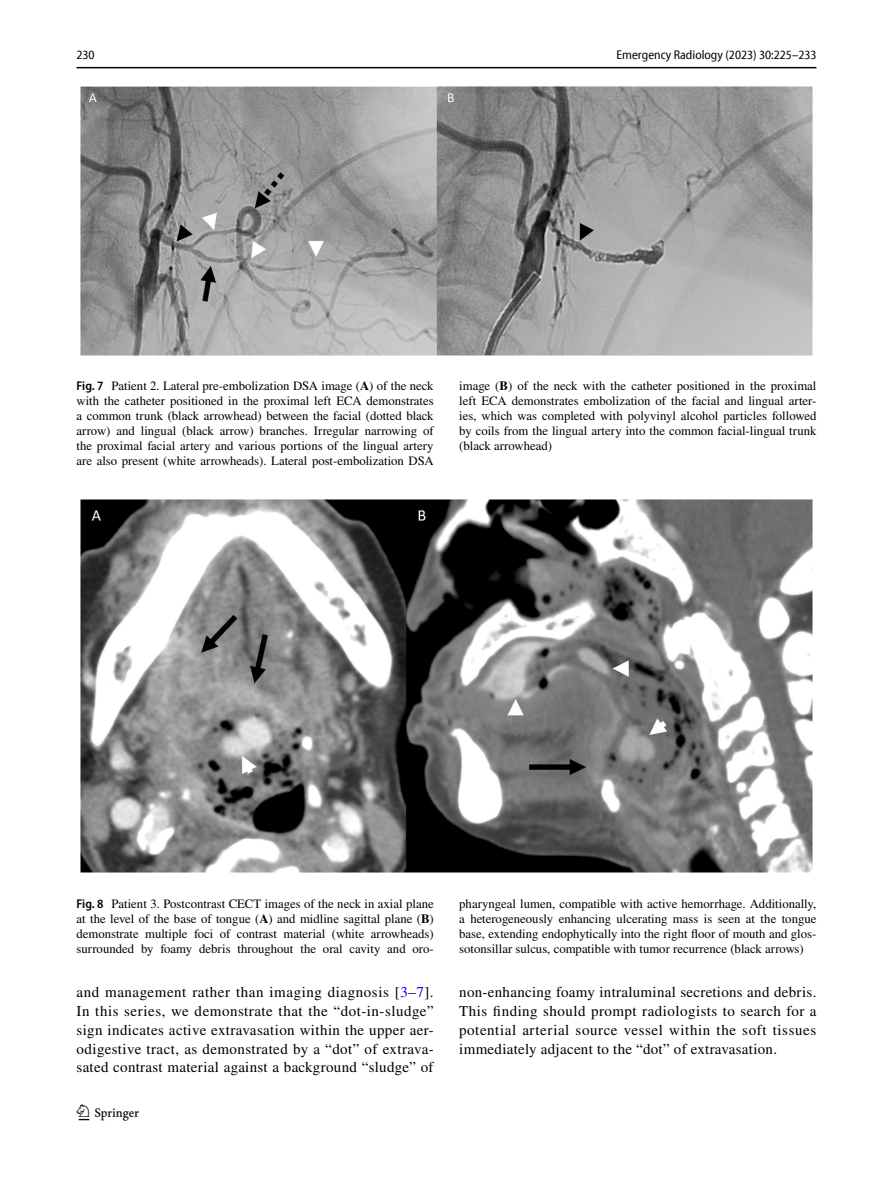
<style>
.page{position:relative;width:893px;height:1187px;background:#fff}
.page>*{position:absolute;margin:0;border:0;box-sizing:border-box;transform-origin:0 0}
.t1{font:22.5px "Springnew Regular 2";color:#000}
.t2{font:15px/18.8px "STIX";letter-spacing:.02em;color:#000;text-align:justify}
.t3{font:12.75px/15px "STIX";color:#000;text-align:justify}
.t4{font:semi-condensed 12.75px "Myriad Pro Unic";color:#000}
.s1{font-family:"Myriad Pro";font-weight:600;font-stretch:semi-condensed}
.s2{font-weight:700}
.s3{color:#00f}
</style>
<div class="page">
<hr style="left:77px;top:67px;width:739px;height:1px;background:#000">
<img style="left:81px;top:87px;width:731px;height:268px">
<img style="left:81px;top:499px;width:731px;height:373px">
<p class="t4" style="left:77px;top:50px;width:20px">230</p>
<p class="t4" style="left:616px;top:50px;width:202px">Emergency Radiology (2023) 30:225–233</p>
<p class="t3" style="left:77px;top:379px;width:359px"><span class="s1">Fig. 7</span> Patient 2. Lateral pre-embolization DSA image (<span class="s2">A</span>) of the neck with the catheter positioned in the proximal left ECA demonstrates a common trunk (black arrowhead) between the facial (dotted black arrow) and lingual (black arrow) branches. Irregular narrowing of the proximal facial artery and various portions of the lingual artery are also present (white arrowheads). Lateral post-embolization DSA</p>
<p class="t3" style="left:459px;top:379px;width:359px">image (<span class="s2">B</span>) of the neck with the catheter positioned in the proximal left ECA demonstrates embolization of the facial and lingual arter&shy;ies, which was completed with polyvinyl alcohol particles followed by coils from the lingual artery into the common facial-lingual trunk (black arrowhead)</p>
<p class="t3" style="left:77px;top:897px;width:359px"><span class="s1">Fig. 8</span> Patient 3. Postcontrast CECT images of the neck in axial plane at the level of the base of tongue (<span class="s2">A</span>) and midline sagittal plane (<span class="s2">B</span>) demonstrate multiple foci of contrast material (white arrowheads) surrounded by foamy debris throughout the oral cavity and oro-</p>
<p class="t3" style="left:459px;top:897px;width:359px">pharyngeal lumen, compatible with active hemorrhage. Additionally, a heterogeneously enhancing ulcerating mass is seen at the tongue base, extending endophytically into the right floor of mouth and glos&shy;sotonsillar sulcus, compatible with tumor recurrence (black arrows)</p>
<p class="t2" style="left:77px;top:983px;width:359px">and management rather than imaging diagnosis [<span class="s3">3</span>–<span class="s3">7</span>].<br>In this series, we demonstrate that the “dot-in-sludge” sign indicates active extravasation within the upper aer&shy;odigestive tract, as demonstrated by a “dot” of extrava&shy;sated contrast material against a background “sludge” of</p>
<p class="t2" style="left:459px;top:983px;width:359px">non-enhancing foamy intraluminal secretions and debris.<br>This finding should prompt radiologists to search for a potential arterial source vessel within the soft tissues immediately adjacent to the “dot” of extravasation.</p>
<h1 class="t1" style="left:79px;top:1104px;width:62px">1 3</h1>
</div>
